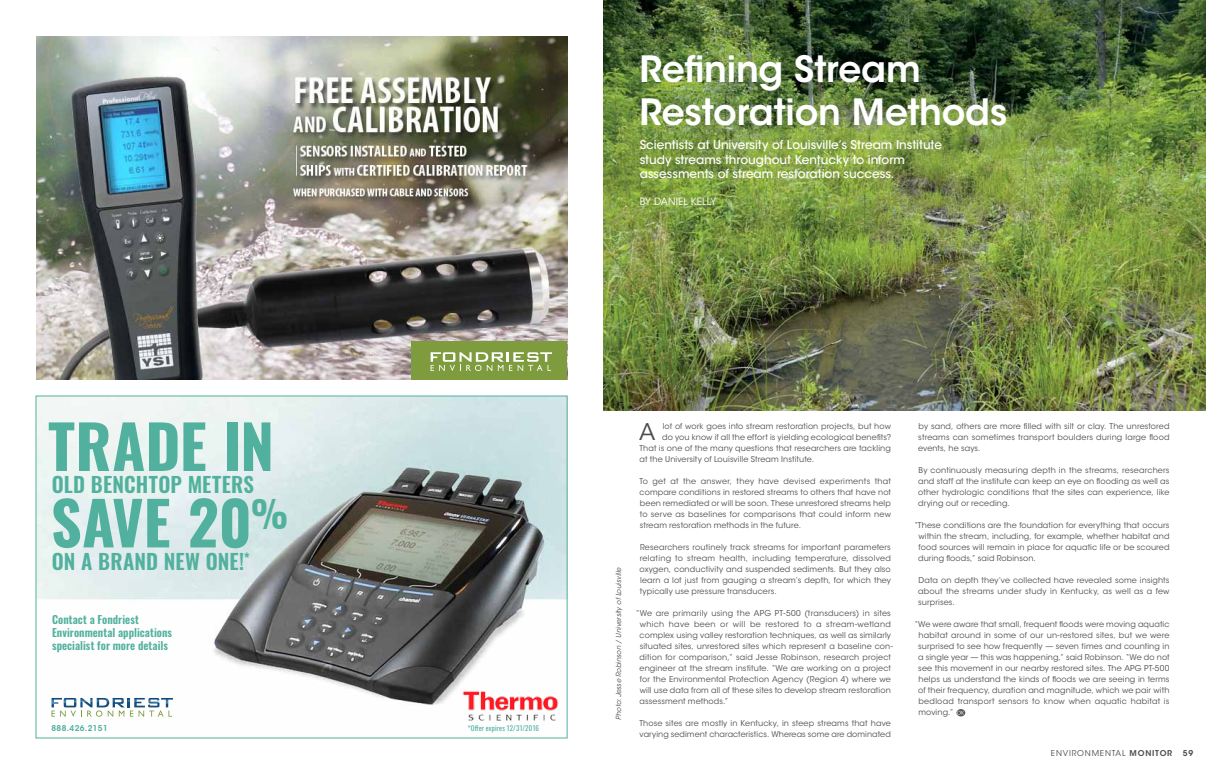
<style>
.page{position:relative;width:1206px;height:774px;background:#fff}
.page>*{position:absolute;margin:0;border:0;box-sizing:border-box;transform-origin:0 0}
.t1{font:700 60px/76.4px "Oswald";color:#52b19e}
.t2{font:600 36px/43px "ITC Avant Garde Std";letter-spacing:-.005em;color:#fff}
.t3{font:22.9px "ITC Avant Garde Std";color:#4d4d4f}
.t4{font:600 21px "Oswald";letter-spacing:.005em;color:#52b19e}
.t5{font:500 12px/14.4px "ITC Avant Garde Std";color:#fff}
.t6{font:600 11px/13.2px "Oswald";letter-spacing:.005em;color:#52b19e}
.t7{font:10px "ITC Avant Garde Std";color:#fff}
.t8{font:8px/11px "ITC Avant Garde Std";letter-spacing:.015em;color:#4d4d4f;text-align:justify}
.t9{font:8px "ITC Avant Garde Std";letter-spacing:.1em;color:#4d4d4f}
.t10{font:600 8px "ITC Avant Garde Std";letter-spacing:.05em;color:#52b19e}
.t11{font:600 8px "ITC Avant Garde Std";color:#4d4d4f}
.t12{font:italic 7px "ITC Avant Garde Std";letter-spacing:-.005em;color:#4d4d4f}
.t13{font:7px "Oswald";letter-spacing:.02em;color:#52b19e}
.s1{font-weight:600}
</style>
<div class="page">
<img style="left:36px;top:36px;width:531px;height:344px">
<img style="left:38px;top:398px;width:528px;height:307px">
<img style="left:462px;top:690px;width:96px;height:31px">
<svg style="left:249px;top:441px;width:11px;height:11px"></svg>
<svg style="left:320px;top:661px;width:12px;height:11px"></svg>
<img style="left:603px;top:0;width:603px;height:410px">
<div style="left:412px;top:341px;width:155px;height:39px;background:#7e9b3d"></div>
<svg style="left:431px;top:352px;width:121px;height:19px"></svg>
<svg style="left:956px;top:709px;width:9px;height:7px"></svg>
<svg style="left:958px;top:711px;width:6px;height:4px"></svg>
<svg style="left:51px;top:698px;width:122px;height:19px"></svg>
<h1 class="t1" style="left:48px;top:410px;width:242px">TRADE IN<br>SAVE 20<sup>%</sup></h1>
<h3 class="t4" style="left:52px;top:470px;width:204px">OLD BENCHTOP METERS</h3>
<h3 class="t4" style="left:52px;top:547px;width:200px">ON A BRAND NEW ONE!<sup>*</sup></h3>
<h3 class="t6" style="left:52px;top:613px;width:122px">Contact a Fondriest<br>Environmental applications specialist for more details</h3>
<p class="t10" style="left:51px;top:723px;width:58px">888.426.2151</p>
<h2 class="t2" style="left:639px;top:47px;width:370px">Refining Stream<br>Restoration Methods</h2>
<h3 class="t5" style="left:640px;top:138px;width:304px">Scientists at University of Louisville’s Stream Institute study streams throughout Kentucky to inform assessments of stream restoration success.</h3>
<p class="t7" style="left:640px;top:196px;width:28px">By Daniel</p>
<p class="t7" style="left:691px;top:196px;width:12px">Kelly</p>
<p class="t13" style="left:468px;top:723px;width:73px">*Offer expires 12/31/2016</p>
<p class="t12" style="left:615px;top:720px;width:155px;rotate:-90deg">Photo: Jesse Robinson / University of Louisville</p>
<h3 class="t3" style="left:639px;top:418px;width:18px">A</h3>
<p class="t8" style="left:663px;top:421px;width:230px">lot of work goes into stream restoration projects, but how</p>
<p class="t8" style="left:662px;top:432px;width:231px">do you know if all the effort is yielding ecological benefits?</p>
<p class="t8" style="left:639px;top:443px;width:253px">That is one of the many questions that researchers are tackling</p>
<p class="t8" style="left:640px;top:454px;width:176px">at the University of Louisville Stream Institute.</p>
<p class="t8" style="left:639px;top:476px;width:253px">To get at the answer, they have devised experiments that compare conditions in restored streams to others that have not been remediated or will be soon. These unrestored streams help to serve as baselines for comparisons that could inform new stream restoration methods in the future.</p>
<p class="t8" style="left:640px;top:542px;width:253px">Researchers routinely track streams for important parameters relating to stream health, including temperature, dissolved oxygen, conductivity and suspended sediments. But they also learn a lot just from gauging a stream’s depth, for which they typically use pressure transducers.</p>
<p class="t8" style="left:640px;top:608px;width:255px;text-align:left;text-indent:-4px">“We are primarily using the APG PT-500 (transducers) in sites which have been or will be restored to a stream-wetland complex using valley restoration techniques, as well as similarly situated sites, unrestored sites which represent a baseline con&shy;dition for comparison,” said Jesse Robinson, research project engineer at the stream institute. “We are working on a project for the Environmental Protection Agency (Region 4) where we will use data from all of these sites to develop stream restoration assessment methods.”</p>
<p class="t8" style="left:639px;top:718px;width:253px">Those sites are mostly in Kentucky, in steep streams that have varying sediment characteristics. Whereas some are dominated</p>
<p class="t8" style="left:918px;top:421px;width:253px">by sand, others are more filled with silt or clay. The unrestored streams can sometimes transport boulders during large flood events, he says.</p>
<p class="t8" style="left:918px;top:465px;width:253px">By continuously measuring depth in the streams, researchers and staff at the institute can keep an eye on flooding as well as other hydrologic conditions that the sites can experience, like drying out or receding.</p>
<p class="t8" style="left:918px;top:520px;width:253px;text-indent:-4px">“These conditions are the foundation for everything that occurs within the stream, including, for example, whether habitat and food sources will remain in place for aquatic life or be scoured during floods,” said Robinson.</p>
<p class="t8" style="left:918px;top:575px;width:253px">Data on depth they’ve collected have revealed some insights about the streams under study in Kentucky, as well as a few surprises.</p>
<p class="t8" style="left:918px;top:619px;width:253px;text-indent:-4px">“We were aware that small, frequent floods were moving aquatic habitat around in some of our un-restored sites, but we were surprised to see how frequently — seven times and counting in a single year — this was happening,” said Robinson. “We do not see this movement in our nearby restored sites. The APG PT-500 helps us understand the kinds of floods we are seeing in terms of their frequency, duration and magnitude, which we pair with bedload transport sensors to know when aquatic habitat is moving.”</p>
<p class="t9" style="left:1051px;top:748px;width:123px">ENVIRONMENTAL <span class="s1">MONITOR</span></p>
<p class="t11" style="left:1183px;top:748px;width:12px">59</p>
</div>
